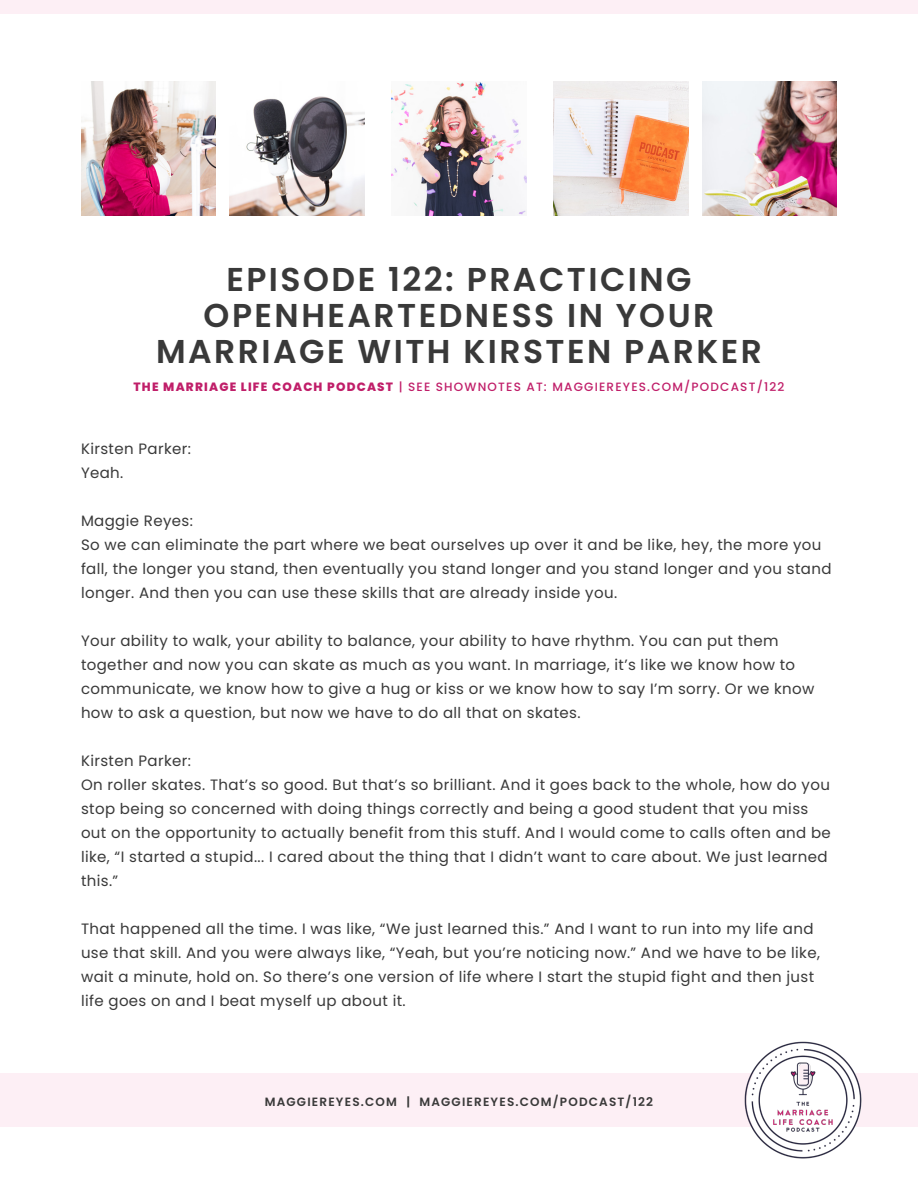
<style>
.page{position:relative;width:918px;height:1188px;background:#fff}
.page>*{position:absolute;margin:0;border:0;box-sizing:border-box;transform-origin:0 0}
.t1{font:600 33px/36px "Poppins";letter-spacing:.075em;color:#393939;text-align:center}
.t2{font:15px/24px "Poppins";letter-spacing:.025em;color:#393939}
.t3{font:500 12px "Poppins";letter-spacing:.1em;color:#c01e69}
.t4{font:600 12px "Poppins";letter-spacing:.1em;color:#393939}
.s1{font-weight:800}
</style>
<div class="page">
<div style="left:0;top:1073px;width:918px;height:54px;background:#fdeff5"></div>
<div style="left:0;top:0;width:918px;height:14px;background:#fdeff5"></div>
<img style="left:81px;top:81px;width:135px;height:135px">
<img style="left:392px;top:82px;width:134px;height:134px">
<img style="left:702px;top:81px;width:135px;height:135px">
<img style="left:230px;top:96px;width:134px;height:120px">
<img style="left:554px;top:81px;width:134px;height:135px">
<img style="left:744px;top:1041px;width:118px;height:118px">
<h1 class="t1" style="left:156px;top:262px;width:607px">EPISODE 122: PRACTICING<br>OPENHEARTEDNESS IN YOUR<br>MARRIAGE WITH KIRSTEN PARKER</h1>
<p class="t3" style="left:133px;top:379px;width:653px"><span class="s1">THE MARRIAGE LIFE COACH PODCAST</span> | SEE SHOWNOTES AT: MAGGIEREYES.COM/PODCAST/122</p>
<p class="t2" style="left:81px;top:437px;width:111px">Kirsten Parker:<br>Yeah.</p>
<p class="t2" style="left:81px;top:509px;width:752px">Maggie Reyes:<br>So we can eliminate the part where we beat ourselves up over it and be like, hey, the more you fall, the longer you stand, then eventually you stand longer and you stand longer and you stand longer. And then you can use these skills that are already inside you.</p>
<p class="t2" style="left:81px;top:629px;width:735px">Your ability to walk, your ability to balance, your ability to have rhythm. You can put them together and now you can skate as much as you want. In marriage, it’s like we know how to communicate, we know how to give a hug or kiss or we know how to say I’m sorry. Or we know how to ask a question, but now we have to do all that on skates.</p>
<p class="t2" style="left:81px;top:749px;width:751px">Kirsten Parker:<br>On roller skates. That’s so good. But that’s so brilliant. And it goes back to the whole, how do you stop being so concerned with doing things correctly and being a good student that you miss out on the opportunity to actually benefit from this stuff. And I would come to calls often and be like, “I started a stupid... I cared about the thing that I didn’t want to care about. We just learned this.”</p>
<p class="t2" style="left:81px;top:917px;width:741px">That happened all the time. I was like, “We just learned this.” And I want to run into my life and use that skill. And you were always like, “Yeah, but you’re noticing now.” And we have to be like, wait a minute, hold on. So there’s one version of life where I start the stupid fight and then just life goes on and I beat myself up about it.</p>
<p class="t4" style="left:265px;top:1095px;width:390px">MAGGIEREYES.COM | MAGGIEREYES.COM/PODCAST/122</p>
</div>
